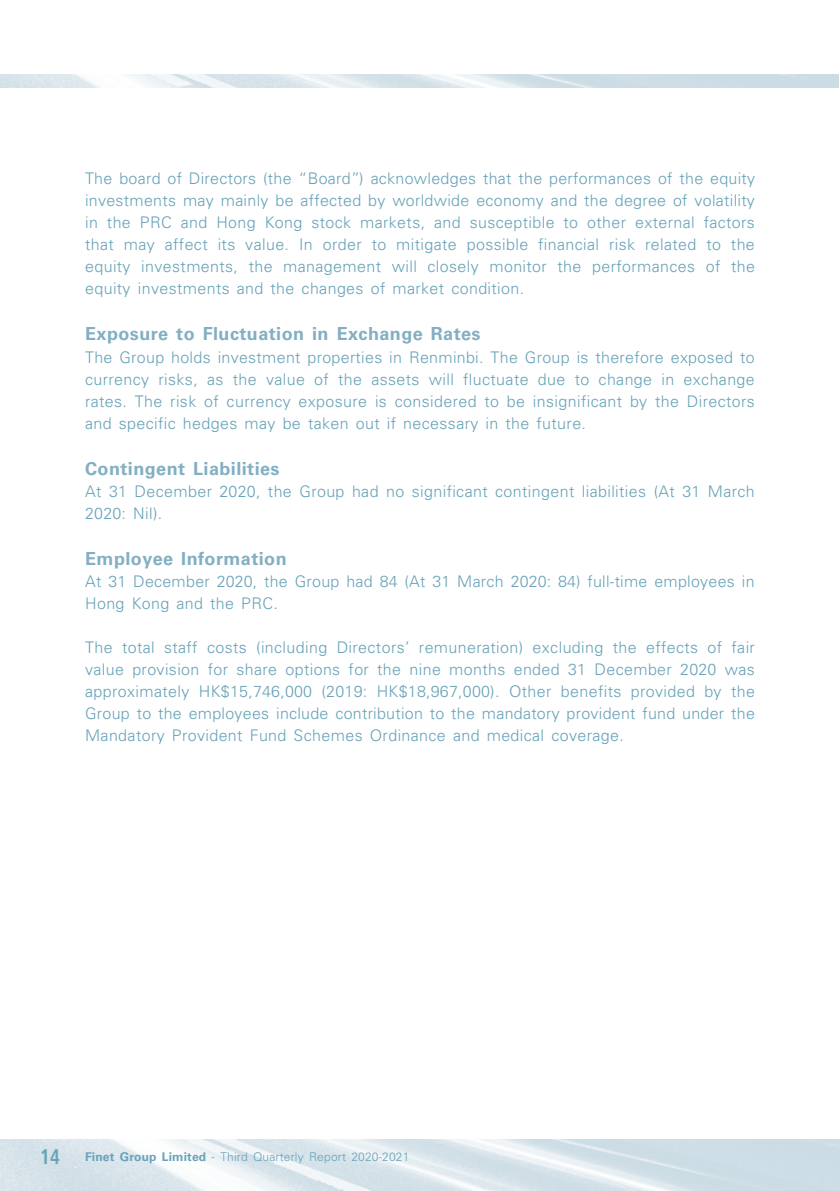
<style>
.page{position:relative;width:840px;height:1191px;background:#fff}
.page>*{position:absolute;margin:0;border:0;box-sizing:border-box;transform-origin:0 0}
._04___H2{font:700 18px "Univers LT Std";letter-spacing:.025em;color:#83afc3}
._01_Body_Text{font:300 16px/22px "Univers LT Std";letter-spacing:.025em;color:#67a2b8;text-align:justify}
._11_P0{font:300 16px/22px "Univers LT Std";letter-spacing:.025em;color:#67a2b8;text-align:justify}
.t1{font:300 12px "Univers LT Std";letter-spacing:.015em;color:#67a2b8}
.s1{font-family:"Frutiger LT Std";font-weight:700;font-stretch:condensed;font-size:21px}
.s2{font-weight:700}
</style>
<div class="page">
<img style="left:0;top:1139px;width:839px;height:52px">
<img style="left:0;top:75px;width:838px;height:13px">
<p class="_11_P0" style="left:85px;top:168px;width:671px">The board of Directors (the “Board”) acknowledges that the performances of the equity investments may mainly be affected by worldwide economy and the degree of volatility in the PRC and Hong Kong stock markets, and susceptible to other external factors that may affect its value. In order to mitigate possible financial risk related to the equity investments, the management will closely monitor the performances of the equity investments and the changes of market condition.</p>
<p class="_04___H2" style="left:85px;top:323px;width:397px">Exposure to Fluctuation in Exchange Rates</p>
<p class="_01_Body_Text" style="left:85px;top:346px;width:671px">The Group holds investment properties in Renminbi. The Group is therefore exposed to currency risks, as the value of the assets will fluctuate due to change in exchange rates. The risk of currency exposure is considered to be insignificant by the Directors and specific hedges may be taken out if necessary in the future.</p>
<p class="_04___H2" style="left:85px;top:457px;width:196px">Contingent Liabilities</p>
<p class="_01_Body_Text" style="left:85px;top:480px;width:670px">At 31 December 2020, the Group had no significant contingent liabilities (At 31 March<br>2020: Nil).</p>
<p class="_04___H2" style="left:85px;top:547px;width:203px">Employee Information</p>
<p class="_01_Body_Text" style="left:85px;top:570px;width:670px">At 31 December 2020, the Group had 84 (At 31 March 2020: 84) full-time employees in<br>Hong Kong and the PRC.</p>
<p class="_01_Body_Text" style="left:85px;top:636px;width:671px">The total staff costs (including Directors’ remuneration) excluding the effects of fair value provision for share options for the nine months ended 31 December 2020 was approximately HK$15,746,000 (2019: HK$18,967,000). Other benefits provided by the Group to the employees include contribution to the mandatory provident fund under the Mandatory Provident Fund Schemes Ordinance and medical coverage.</p>
<p class="t1" style="left:40px;top:1149px;width:371px"><span class="s1">14</span> <span class="s2">Finet Group Limited</span> - Third Quarterly Report 2020-2021</p>
</div>
